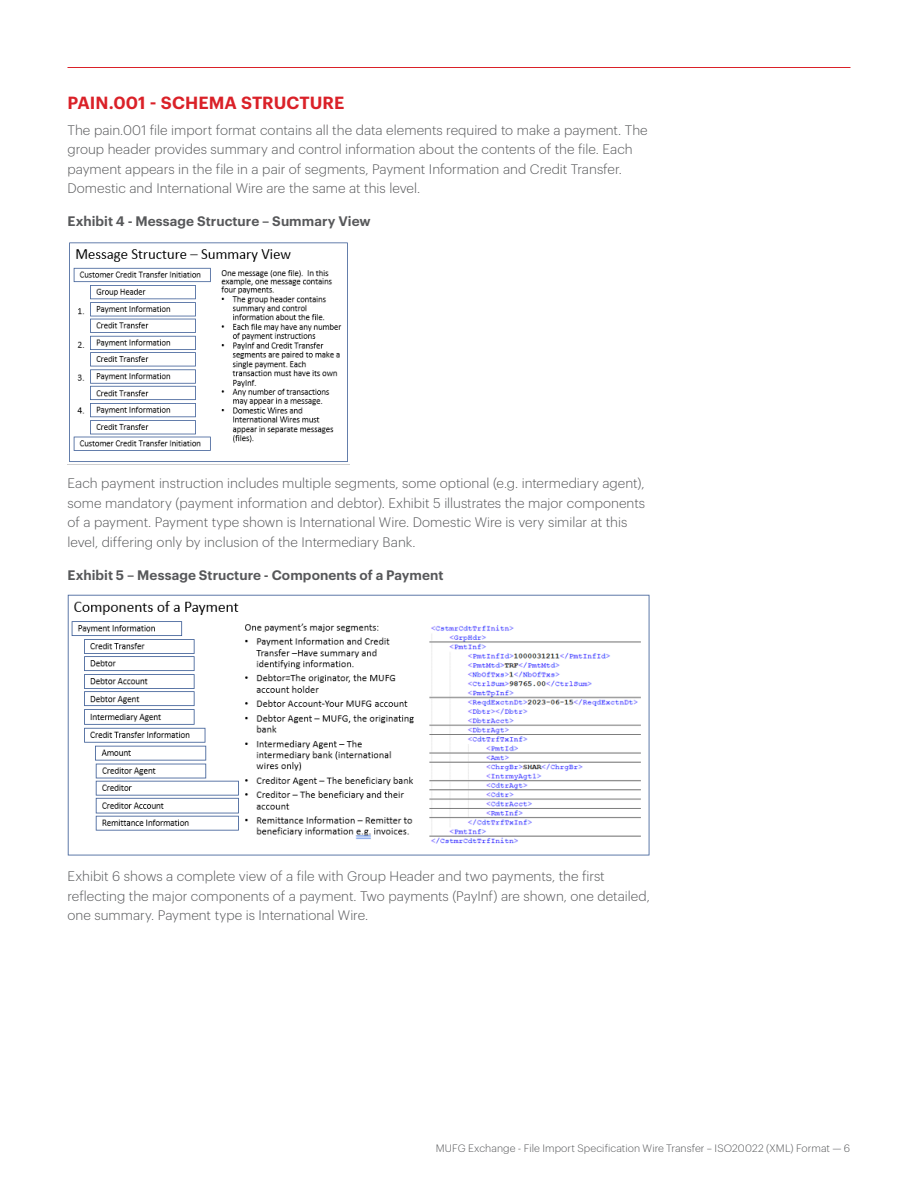
<style>
.page{position:relative;width:918px;height:1188px;background:#fff}
.page>*{position:absolute;margin:0;border:0;box-sizing:border-box;transform-origin:0 0}
.Subhead_Level_1{font:600 17.25px "Graphik";color:#da2128}
.Body_Copy_9_13{font:300 13.5px/19.5px "Graphik";color:#57585a}
.Subhead_Level_3{font:600 13.5px "Graphik";letter-spacing:.005em;color:#57585a}
.t1{font:300 10.5px "Graphik";letter-spacing:.005em;color:#57585a}
</style>
<div class="page">
<hr style="left:68px;top:67px;width:782px;height:1px;background:#da2128">
<img style="left:69px;top:242px;width:279px;height:220px">
<img style="left:68px;top:595px;width:582px;height:261px">
<p class="Subhead_Level_1" style="left:68px;top:89px;width:278px">PAIN.001 - SCHEMA STRUCTURE</p>
<p class="Body_Copy_9_13" style="left:68px;top:119px;width:582px">The pain.001 file import format contains all the data elements required to make a payment. The group header provides summary and control information about the contents of the file. Each payment appears in the file in a pair of segments, Payment Information and Credit Transfer.<br>Domestic and International Wire are the same at this level.</p>
<p class="Subhead_Level_3" style="left:68px;top:211px;width:305px">Exhibit 4 - Message Structure – Summary View</p>
<p class="Body_Copy_9_13" style="left:68px;top:473px;width:579px">Each payment instruction includes multiple segments, some optional (e.g. intermediary agent), some mandatory (payment information and debtor). Exhibit 5 illustrates the major components of a payment. Payment type shown is International Wire. Domestic Wire is very similar at this level, differing only by inclusion of the Intermediary Bank.</p>
<p class="Subhead_Level_3" style="left:68px;top:565px;width:378px">Exhibit 5 – Message Structure - Components of a Payment</p>
<p class="Body_Copy_9_13" style="left:68px;top:865px;width:584px">Exhibit 6 shows a complete view of a file with Group Header and two payments, the first reflecting the major components of a payment. Two payments (PayInf) are shown, one detailed, one summary. Payment type is International Wire.</p>
<p class="t1" style="left:436px;top:1140px;width:416px">MUFG Exchange - File Import Specification Wire Transfer – ISO20022 (XML) Format — 6</p>
</div>
